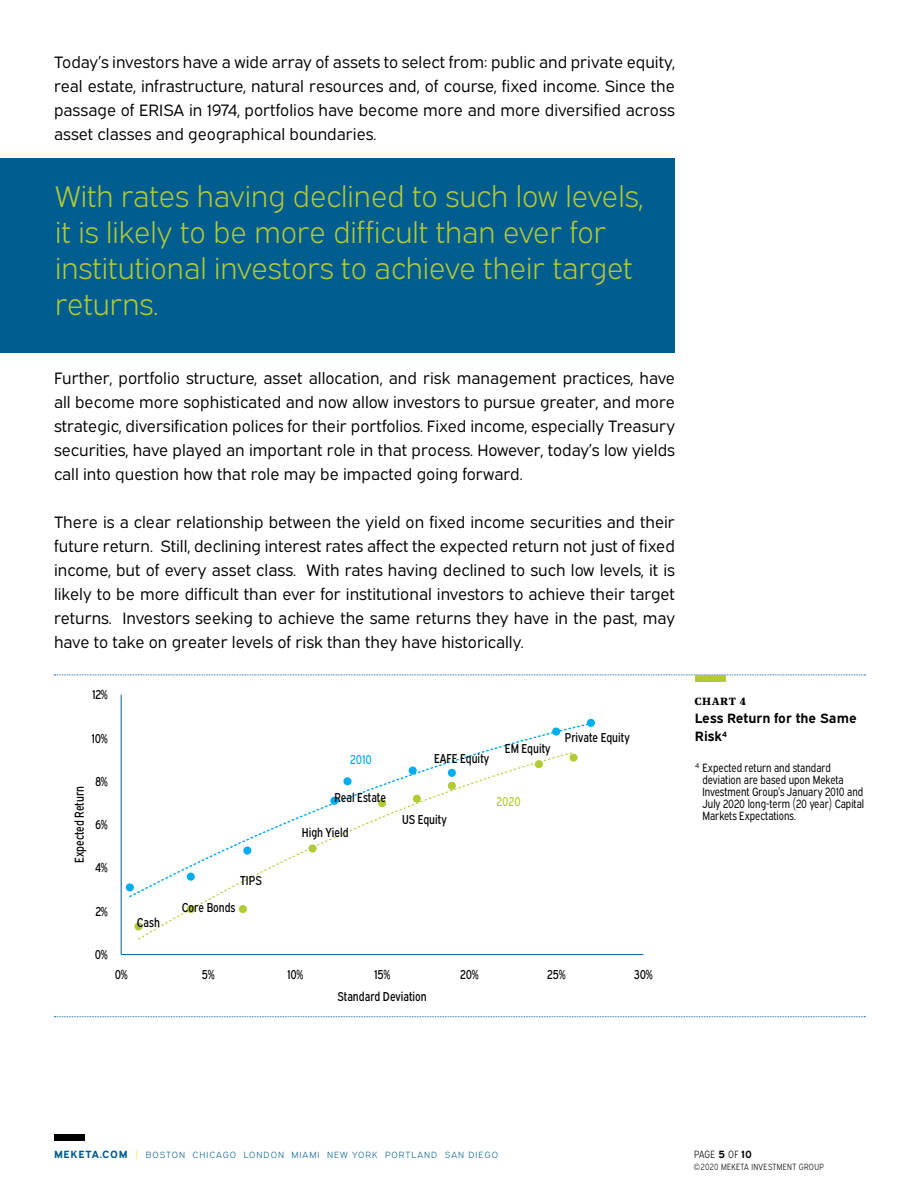
<style>
.page{position:relative;width:918px;height:1188px;background:#fff}
.page>*{position:absolute;margin:0;border:0;box-sizing:border-box;transform-origin:0 0}
.t1{font:30px/36px "Expressway Lt";color:#b3ca35}
.t2{font:16.5px/24px "Expressway Bk";color:#000;text-align:justify}
.t3{font:700 13.5px/18px "Expressway Rg";color:#000}
.t4{font:600 13.5px "Geller Text";letter-spacing:.04em;color:#000}
.t5{font:12.9px "Expressway Cd Rg";color:#000}
.t6{font:12.9px "Expressway Cd Rg";color:#00aeef}
.t7{font:12.9px "Expressway Cd Rg";color:#b3ca35}
.t8{font:12px/12px "Expressway Cd Bk";color:#000}
.t9{font:10.5px "Expressway Cd Lt";letter-spacing:.02em;color:#000}
.t10{font:9px "Expressway Lt";letter-spacing:.11em;color:#005d8f}
.t11{font:9px "Expressway Cd Lt";letter-spacing:.04em;color:#000}
.s1{font-family:"Expressway Rg";font-weight:700;font-size:10.5px}
.s2{font-family:"Expressway Cd Lt";font-size:10.5px;color:#ffcb05}
.s3{font-family:"Expressway Rg";font-weight:700}
.s4{font-family:"Expressway Lt"}
</style>
<div class="page">
<div style="left:54px;top:1134px;width:31px;height:7px;background:#000"></div>
<svg style="left:54px;top:675px;width:811px;height:1px"></svg>
<svg style="left:54px;top:1016px;width:811px;height:1px"></svg>
<div style="left:695px;top:675px;width:31px;height:7px;background:#b3ca35"></div>
<hr style="left:121px;top:695px;width:1px;height:260px;background:#005d8f">
<hr style="left:121px;top:954px;width:522px;height:1px;background:#005d8f">
<div style="left:587px;top:719px;width:8px;height:8px;background:#00aeef;border-radius:50%"></div>
<svg style="left:134px;top:922px;width:9px;height:8px"></svg>
<svg style="left:137px;top:751px;width:438px;height:189px"></svg>
<div style="left:0;top:159px;width:675px;height:194px;background:#005d8f"></div>
<p class="t2" style="left:54px;top:48px;width:623px">Today’s investors have a wide array of assets to select from: public and private equity, real estate, infrastructure, natural resources and, of course, fixed income. Since the passage of ERISA in 1974, portfolios have become more and more diversified across asset classes and geographical boundaries.</p>
<h1 class="t1" style="left:55px;top:176px;width:590px">With rates having declined to such low levels, it is likely to be more difficult than ever for institutional investors to achieve their target returns.</h1>
<p class="t2" style="left:54px;top:365px;width:623px">Further, portfolio structure, asset allocation, and risk management practices, have all become more sophisticated and now allow investors to pursue greater, and more strategic, diversification polices for their portfolios. Fixed income, especially Treasury securities, have played an important role in that process. However, today’s low yields call into question how that role may be impacted going forward.</p>
<p class="t2" style="left:54px;top:509px;width:623px">There is a clear relationship between the yield on fixed income securities and their future return. Still, declining interest rates affect the expected return not just of fixed income, but of every asset class. With rates having declined to such low levels, it is likely to be more difficult than ever for institutional investors to achieve their target returns. Investors seeking to achieve the same returns they have in the past, may have to take on greater levels of risk than they have historically.</p>
<p class="t5" style="left:92px;top:685px;width:17px">12%</p>
<p class="t5" style="left:92px;top:728px;width:17px">10%</p>
<p class="t5" style="left:69px;top:863px;width:79px;rotate:-90deg">Expected Return</p>
<p class="t5" style="left:96px;top:771px;width:13px">8%</p>
<p class="t5" style="left:95px;top:815px;width:14px">6%</p>
<p class="t5" style="left:95px;top:858px;width:14px">4%</p>
<p class="t5" style="left:95px;top:901px;width:14px">2%</p>
<p class="t5" style="left:95px;top:944px;width:14px">0%</p>
<p class="t5" style="left:137px;top:913px;width:25px">Cash</p>
<p class="t5" style="left:240px;top:871px;width:23px">TIPS</p>
<p class="t5" style="left:182px;top:897px;width:55px">Core Bonds</p>
<p class="t6" style="left:350px;top:749px;width:23px">2010</p>
<p class="t5" style="left:334px;top:787px;width:53px">Real Estate</p>
<p class="t5" style="left:302px;top:823px;width:48px">High Yield</p>
<p class="t5" style="left:434px;top:748px;width:57px">EAFE Equity</p>
<p class="t5" style="left:505px;top:738px;width:47px">EM Equity</p>
<p class="t5" style="left:402px;top:809px;width:46px">US Equity</p>
<p class="t7" style="left:496px;top:792px;width:26px">2020</p>
<p class="t5" style="left:565px;top:727px;width:66px">Private Equity</p>
<p class="t5" style="left:115px;top:964px;width:14px">0%</p>
<p class="t5" style="left:202px;top:964px;width:14px">5%</p>
<p class="t5" style="left:287px;top:964px;width:17px">10%</p>
<p class="t5" style="left:374px;top:964px;width:17px">15%</p>
<p class="t5" style="left:460px;top:964px;width:20px">20%</p>
<p class="t5" style="left:547px;top:964px;width:20px">25%</p>
<p class="t5" style="left:634px;top:964px;width:20px">30%</p>
<p class="t5" style="left:338px;top:987px;width:91px">Standard Deviation</p>
<p class="t4" style="left:694px;top:691px;width:53px">chart 4</p>
<p class="t3" style="left:695px;top:708px;width:163px">Less Return for the Same<br>Risk<sup>4</sup></p>
<p class="t8" style="left:703px;top:760px;width:163px;text-indent:-7px"><sup>4</sup> Expected return and standard deviation are based upon Meketa<br>Investment Group’s January 2010 and<br>July 2020 long-term (20 year) Capital<br>Markets Expectations.</p>
<p class="t10" style="left:54px;top:1148px;width:446px"><span class="s1">MEKETA.COM</span> <span class="s2">|</span> BOSTON CHICAGO LONDON MIAMI NEW YORK PORTLAND SAN DIEGO</p>
<p class="t9" style="left:694px;top:1146px;width:59px">PAGE <span class="s3">5</span> OF <span class="s3">10</span></p>
<p class="t11" style="left:694px;top:1160px;width:132px"><span class="s4">©</span>2020 MEKETA INVESTMENT GROUP</p>
</div>
